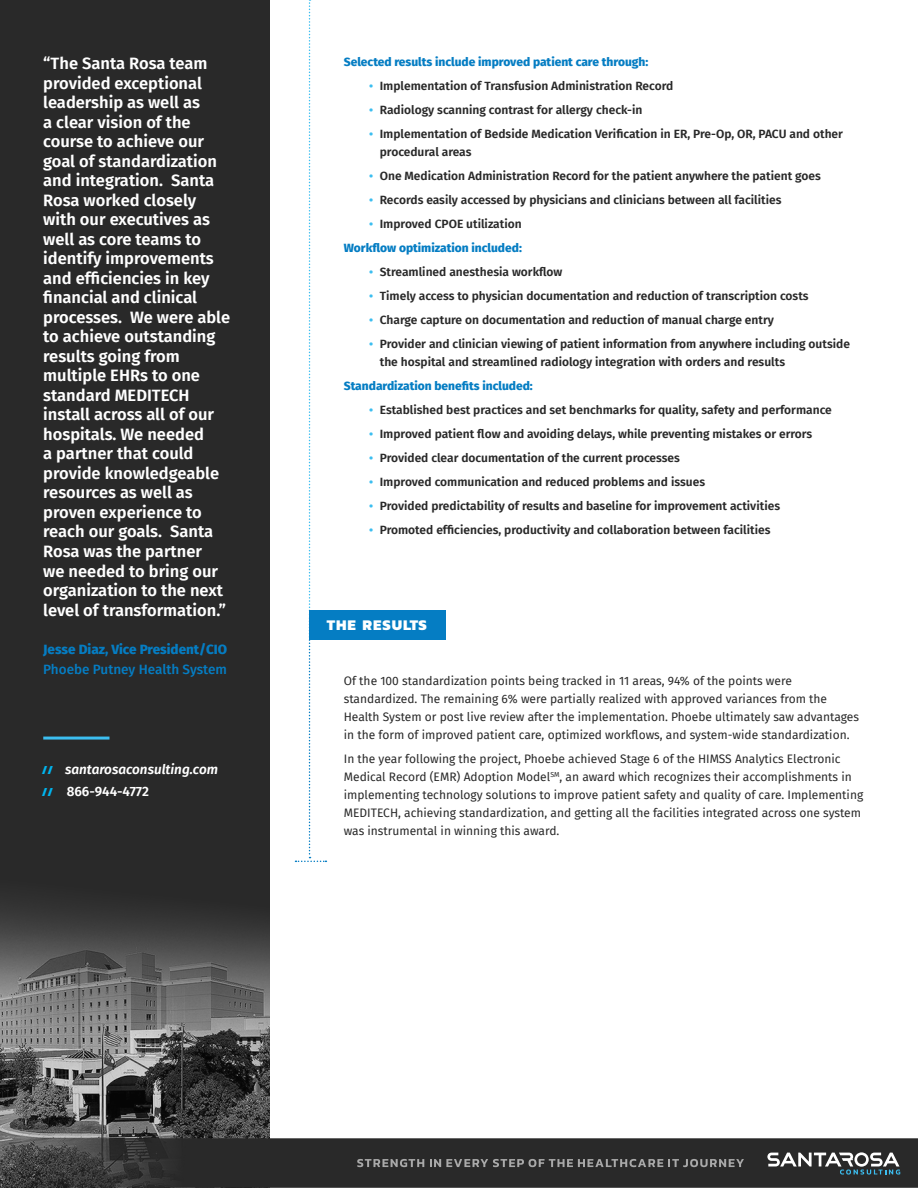
<style>
.page{position:relative;width:918px;height:1188px;background:#fff}
.page>*{position:absolute;margin:0;border:0;box-sizing:border-box;transform-origin:0 0}
.t1{font:600 16.5px/19.5px "Fira Sans";color:#fff}
.t2{font:800 15px "Kanit";letter-spacing:.06em;color:#fff}
.t3{font:italic 600 13.5px/22.5px "Fira Sans";color:#fff}
.t4{font:800 13.5px "Fira Sans";color:#057dc3}
.t5{font:500 13.5px "Fira Sans";color:#057dc3}
.t6{font:600 12px/18px "Fira Sans";color:#292929}
.t7{font:12px/18px "Fira Sans";color:#292929}
.t8{font:800 12px/24px "Fira Sans";color:#057dc3;text-align:right}
.s1{font-family:"Kanit";font-weight:700;font-style:normal;font-size:12px;color:#00b5ef}
.s2{font-style:normal}
.s3{color:#3cbef0}
.s4{font-weight:600;color:#3cbef0}
.s5{font-weight:600;color:#292929}
</style>
<div class="page">
<div style="left:0;top:0;width:269px;height:1188px;background:#292929"></div>
<img style="left:0;top:904px;width:269px;height:234px">
<div style="left:309px;top:611px;width:136px;height:29px;background:#057dc3"></div>
<hr style="left:43px;top:737px;width:67px;height:3px;background:#3cbef0">
<svg style="left:0;top:1138px;width:918px;height:50px;fill:#292929"></svg>
<svg style="left:357px;top:1159px;width:67px;height:8px"></svg>
<svg style="left:430px;top:1159px;width:314px;height:8px;background:#5f5f5f"></svg>
<svg style="left:767px;top:1152px;width:133px;height:23px"></svg>
<svg style="left:296px;top:0;width:30px;height:862px"></svg>
<p class="t1" style="left:43px;top:54px;width:188px">“The Santa Rosa team provided exceptional leadership as well as<br>a clear vision of the course to achieve our goal of standardization and integration. Santa<br>Rosa worked closely with our executives as well as core teams to identify improvements and efficiencies in key financial and clinical processes. We were able to achieve outstanding results going from multiple EHRs to one standard MEDITECH install across all of our hospitals. We needed<br>a partner that could provide knowledgeable resources as well as proven experience to reach our goals. Santa<br>Rosa was the partner<br>we needed to bring our organization to the next level of transformation.”</p>
<p class="t4" style="left:43px;top:642px;width:185px">Jesse Diaz, Vice President/CIO</p>
<p class="t5" style="left:43px;top:661px;width:185px">Phoebe Putney Health System</p>
<p class="t3" style="left:42px;top:758px;width:178px"><span class="s1">//</span> santarosaconsulting.com <span class="s1">//</span> <span class="s2">866-944-4772</span></p>
<p class="t8" style="left:344px;top:50px;width:306px">Selected results include improved patient care through:</p>
<p class="t6" style="left:369px;top:77px;width:305px"><span class="s3">•</span> Implementation of Transfusion Administration Record</p>
<p class="t6" style="left:369px;top:101px;width:275px"><span class="s3">•</span> Radiology scanning contrast for allergy check-in</p>
<p class="t6" style="left:380px;top:125px;width:465px;text-indent:-10px"><span class="s3">•</span> Implementation of Bedside Medication Verification in ER, Pre-Op, OR, PACU and other procedural areas</p>
<p class="t6" style="left:369px;top:167px;width:453px"><span class="s3">•</span> One Medication Administration Record for the patient anywhere the patient goes</p>
<p class="t6" style="left:369px;top:191px;width:414px"><span class="s3">•</span> Records easily accessed by physicians and clinicians between all facilities</p>
<p class="t8" style="left:344px;top:212px;width:180px"><span class="s4">•</span> <span class="s5">Improved CPOE utilization<br></span>Workflow optimization included:</p>
<p class="t6" style="left:369px;top:263px;width:195px"><span class="s3">•</span> Streamlined anesthesia workflow</p>
<p class="t6" style="left:369px;top:287px;width:441px"><span class="s3">•</span> Timely access to physician documentation and reduction of transcription costs</p>
<p class="t6" style="left:369px;top:311px;width:406px"><span class="s3">•</span> Charge capture on documentation and reduction of manual charge entry</p>
<p class="t6" style="left:380px;top:335px;width:472px;text-indent:-10px"><span class="s3">•</span> Provider and clinician viewing of patient information from anywhere including outside the hospital and streamlined radiology integration with orders and results</p>
<p class="t8" style="left:344px;top:374px;width:191px">Standardization benefits included:</p>
<p class="t6" style="left:369px;top:401px;width:464px"><span class="s3">•</span> Established best practices and set benchmarks for quality, safety and performance</p>
<p class="t6" style="left:369px;top:425px;width:444px"><span class="s3">•</span> Improved patient flow and avoiding delays, while preventing mistakes or errors</p>
<p class="t6" style="left:369px;top:449px;width:312px"><span class="s3">•</span> Provided clear documentation of the current processes</p>
<p class="t6" style="left:369px;top:473px;width:337px"><span class="s3">•</span> Improved communication and reduced problems and issues</p>
<p class="t6" style="left:369px;top:497px;width:412px"><span class="s3">•</span> Provided predictability of results and baseline for improvement activities</p>
<p class="t6" style="left:369px;top:521px;width:403px"><span class="s3">•</span> Promoted efficiencies, productivity and collaboration between facilities</p>
<p class="t2" style="left:327px;top:613px;width:101px">THE RESULTS</p>
<p class="t7" style="left:344px;top:672px;width:517px">Of the 100 standardization points being tracked in 11 areas, 94% of the points were standardized. The remaining 6% were partially realized with approved variances from the Health System or post live review after the implementation. Phoebe ultimately saw advantages in the form of improved patient care, optimized workflows, and system-wide standardization.</p>
<p class="t7" style="left:344px;top:750px;width:521px">In the year following the project, Phoebe achieved Stage 6 of the HIMSS Analytics Electronic Medical Record (EMR) Adoption Model<sup>SM</sup>, an award which recognizes their accomplishments in implementing technology solutions to improve patient safety and quality of care. Implementing MEDITECH, achieving standardization, and getting all the facilities integrated across one system was instrumental in winning this award.</p>
</div>
